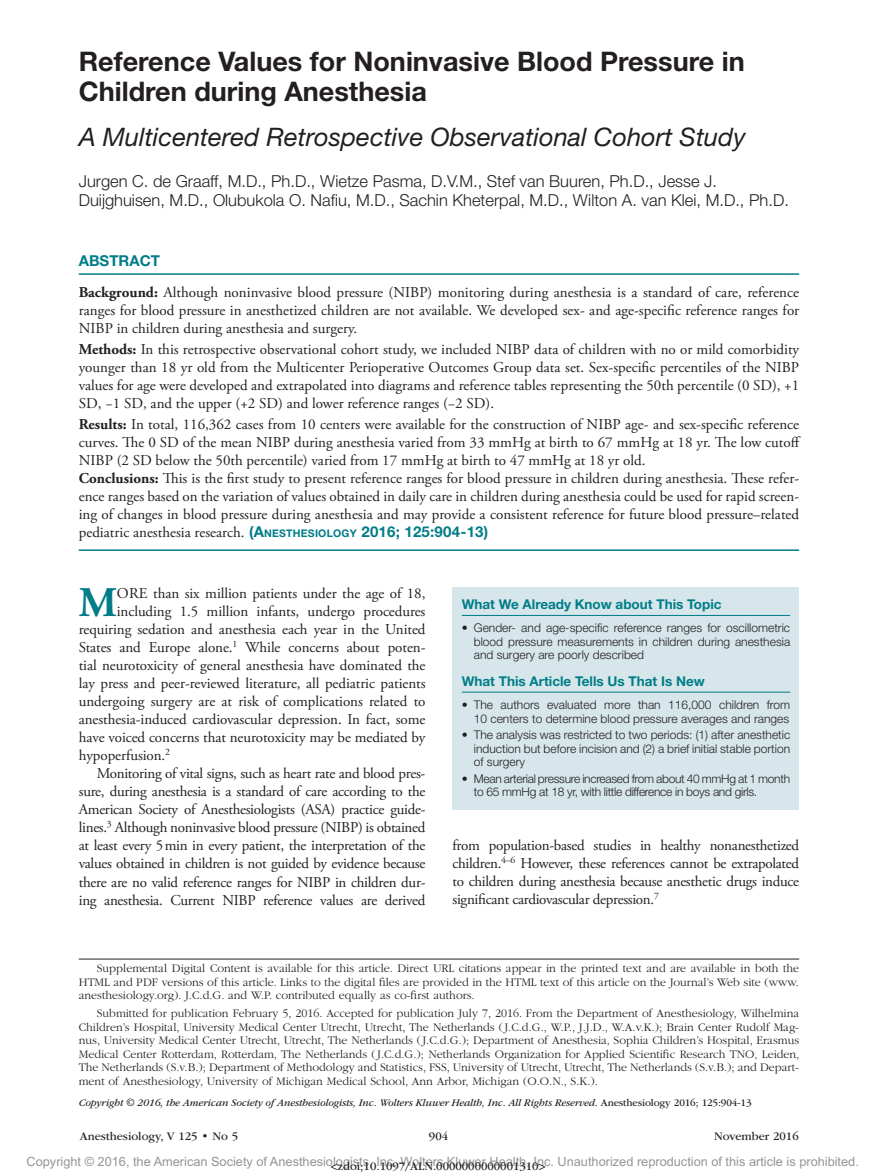
<style>
.page{position:relative;width:878px;height:1175px;background:#fff}
.page>*{position:absolute;margin:0;border:0;box-sizing:border-box;transform-origin:0 0}
.t1{font:700 42.15px "Adobe Garamond Pro";color:#007d88}
.t2{font:700 27px/30px "Helvetica Neue LT Std";color:#231f20}
.t3{font:italic 25.5px "Helvetica Neue LT Std";color:#231f20}
.t4{font:300 16.5px/19.5px "Helvetica Neue LT Std";color:#231f20}
.t5{font:15px/18px "Adobe Garamond Pro";letter-spacing:-.005em;color:#231f20;text-align:justify}
.t6{font:700 15px "Helvetica Neue LT Std";color:#007d88}
.t7{font:700 13.5px "Helvetica Neue LT Std";color:#007d88}
.t8{font:12.75px "Arial MT Std";color:#939598}
.t9{font:300 12px/13.5px "ITC Garamond Std";color:#231f20;text-align:justify}
.t10{font:300 12px/13.5px "Helvetica Neue LT Std";color:#231f20;text-align:justify}
.t11{font:300 12px/13.5px "Helvetica Neue LT Std";letter-spacing:-.025em;color:#231f20}
.t12{font:12px "ITC Garamond Std";color:#231f20}
.t13{font:italic 10.5px "ITC Garamond Std";letter-spacing:-.01em;color:#231f20}
.s1{font-weight:700}
.s2{font-family:"Helvetica Neue LT Std";font-weight:700;color:#007d88}
.s3{font-family:"Helvetica Neue LT Std";font-weight:700;font-size:10.5px;color:#007d88}
.s4{font-style:normal}
</style>
<div class="page">
<div style="left:452px;top:587px;width:347px;height:222px;background:#d6e6ea"></div>
<hr style="left:462px;top:615px;width:328px;height:1px;background:#007d88">
<hr style="left:462px;top:691px;width:328px;height:1px;background:#007d88">
<hr style="left:79px;top:273px;width:720px;height:2px;background:#007d88">
<hr style="left:79px;top:549px;width:720px;height:2px;background:#007d88">
<hr style="left:79px;top:958px;width:720px;height:1px;background:#231f20">
<h2 class="t2" style="left:79px;top:46px;width:667px">Reference Values for Noninvasive Blood Pressure in<br>Children during Anesthesia</h2>
<h3 class="t3" style="left:79px;top:122px;width:668px">A Multicentered Retrospective Observational Cohort Study</h3>
<p class="t4" style="left:79px;top:171px;width:711px">Jurgen C. de Graaff, M.D., Ph.D., Wietze Pasma, D.V.M., Stef van Buuren, Ph.D., Jesse J.<br>Duijghuisen, M.D., Olubukola O. Nafiu, M.D., Sachin Kheterpal, M.D., Wilton A. van Klei, M.D., Ph.D.</p>
<p class="t6" style="left:79px;top:251px;width:83px">ABSTRACT</p>
<p class="t5" style="left:79px;top:284px;width:722px"><span class="s1">Background:</span> Although noninvasive blood pressure (NIBP) monitoring during anesthesia is a standard of care, reference ranges for blood pressure in anesthetized children are not available. We developed sex- and age-specific reference ranges for NIBP in children during anesthesia and surgery.</p>
<p class="t5" style="left:79px;top:341px;width:722px"><span class="s1">Methods:</span> In this retrospective observational cohort study, we included NIBP data of children with no or mild comorbidity younger than 18 yr old from the Multicenter Perioperative Outcomes Group data set. Sex-specific percentiles of the NIBP values for age were developed and extrapolated into diagrams and reference tables representing the 50th percentile (0 SD), +1<br>SD, −1 SD, and the upper (+2 SD) and lower reference ranges (−2 SD).</p>
<p class="t5" style="left:79px;top:416px;width:723px;text-align:left"><span class="s1">Results:</span> In total, 116,362 cases from 10 centers were available for the construction of NIBP age- and sex-specific reference curves. The 0 SD of the mean NIBP during anesthesia varied from 33 mmHg at birth to 67 mmHg at 18 yr. The low cutoff NIBP (2 SD below the 50th percentile) varied from 17 mmHg at birth to 47 mmHg at 18 yr old.<br><span class="s1">Conclusions:</span> This is the first study to present reference ranges for blood pressure in children during anesthesia. These refer&shy;ence ranges based on the variation of values obtained in daily care in children during anesthesia could be used for rapid screen&shy;ing of changes in blood pressure during anesthesia and may provide a consistent reference for future blood pressure–related pediatric anesthesia research. <span class="s2">(A</span><span class="s3">NESTHESIOLOGY</span> <span class="s2">2016; 125:904-13)</span></p>
<h1 class="t1" style="left:79px;top:578px;width:40px">M</h1>
<p class="t5" style="left:117px;top:585px;width:310px">ore than six million patients under the age of 18,</p>
<p class="t5" style="left:117px;top:603px;width:310px">including 1.5 million infants, undergo procedures</p>
<p class="t5" style="left:79px;top:621px;width:348px">requiring sedation and anesthesia each year in the United</p>
<p class="t5" style="left:79px;top:639px;width:348px">States and Europe alone.<sup>1</sup> While concerns about poten-</p>
<p class="t5" style="left:79px;top:657px;width:348px">tial neurotoxicity of general anesthesia have dominated the</p>
<p class="t5" style="left:79px;top:675px;width:348px">lay press and peer-reviewed literature, all pediatric patients</p>
<p class="t5" style="left:79px;top:693px;width:348px">undergoing surgery are at risk of complications related to</p>
<p class="t5" style="left:79px;top:711px;width:348px">anesthesia-induced cardiovascular depression. In fact, some</p>
<p class="t5" style="left:79px;top:729px;width:348px">have voiced concerns that neurotoxicity may be mediated by</p>
<p class="t5" style="left:79px;top:747px;width:93px">hypoperfusion.<sup>2</sup></p>
<p class="t5" style="left:97px;top:765px;width:330px">Monitoring of vital signs, such as heart rate and blood pres-</p>
<p class="t5" style="left:79px;top:783px;width:348px">sure, during anesthesia is a standard of care according to the</p>
<p class="t5" style="left:79px;top:801px;width:348px">American Society of Anesthesiologists (ASA) practice guide-</p>
<p class="t5" style="left:79px;top:819px;width:348px">lines.<sup>3</sup> Although noninvasive blood pressure (NIBP) is obtained</p>
<p class="t5" style="left:79px;top:837px;width:348px">at least every 5min in every patient, the interpretation of the</p>
<p class="t5" style="left:79px;top:855px;width:348px">values obtained in children is not guided by evidence because</p>
<p class="t5" style="left:79px;top:873px;width:348px">there are no valid reference ranges for NIBP in children dur-</p>
<p class="t5" style="left:79px;top:891px;width:348px">ing anesthesia. Current NIBP reference values are derived</p>
<p class="t7" style="left:462px;top:596px;width:261px">What We Already Know about This Topic</p>
<p class="t10" style="left:474px;top:621px;width:318px;text-indent:-12px">• Gender- and age-specific reference ranges for oscillometric blood pressure measurements in children during anesthesia and surgery are poorly described</p>
<p class="t7" style="left:462px;top:672px;width:244px">What This Article Tells Us That Is New</p>
<p class="t10" style="left:462px;top:697px;width:330px;text-align:right">• The authors evaluated more than 116,000 children from<br>10 centers to determine blood pressure averages and ranges</p>
<p class="t10" style="left:474px;top:727px;width:318px;text-indent:-12px">• The analysis was restricted to two periods: (1) after anesthetic induction but before incision and (2) a brief initial stable portion of surgery</p>
<p class="t11" style="left:474px;top:771px;width:318px;text-indent:-12px">• Mean arterial pressure increased from about 40 mmHg at 1 month to 65 mmHg at 18 yr, with little difference in boys and girls.</p>
<p class="t5" style="left:452px;top:837px;width:348px">from population-based studies in healthy nonanesthetized children.<sup>4–6</sup> However, these references cannot be extrapolated to children during anesthesia because anesthetic drugs induce significant cardiovascular depression.<sup>7</sup></p>
<p class="t9" style="left:79px;top:961px;width:722px;text-indent:18px">Supplemental Digital Content is available for this article. Direct URL citations appear in the printed text and are available in both the HTML and PDF versions of this article. Links to the digital files are provided in the HTML text of this article on the Journal’s Web site (www. anesthesiology.org). J.C.d.G. and W.P. contributed equally as co-first authors.</p>
<p class="t9" style="left:79px;top:1006px;width:722px;text-indent:18px">Submitted for publication February 5, 2016. Accepted for publication July 7, 2016. From the Department of Anesthesiology, Wilhelmina Children’s Hospital, University Medical Center Utrecht, Utrecht, The Netherlands (J.C.d.G., W.P., J.J.D., W.A.v.K.); Brain Center Rudolf Mag&shy;nus, University Medical Center Utrecht, Utrecht, The Netherlands (J.C.d.G.); Department of Anesthesia, Sophia Children’s Hospital, Erasmus Medical Center Rotterdam, Rotterdam, The Netherlands (J.C.d.G.); Netherlands Organization for Applied Scientific Research TNO, Leiden, The Netherlands (S.v.B.); Department of Methodology and Statistics, FSS, University of Utrecht, Utrecht, The Netherlands (S.v.B.); and Depart&shy;ment of Anesthesiology, University of Michigan Medical School, Ann Arbor, Michigan (O.O.N., S.K.).</p>
<p class="t13" style="left:79px;top:1096px;width:674px">Copyright © 2016, the American Society of Anesthesiologists, Inc. Wolters Kluwer Health, Inc. All Rights Reserved. <span class="s4">Anesthesiology 2016; 125:904-13</span></p>
<p class="t12" style="left:80px;top:1130px;width:160px">Anesthesiology, V 125 • No 5</p>
<p class="t12" style="left:429px;top:1130px;width:21px">904</p>
<p class="t12" style="left:714px;top:1130px;width:86px">November 2016</p>
<p class="t8" style="left:27px;top:1154px;width:833px">Copyright © 2016, the American Society of Anesthesiologists, Inc. Wolters Kluwer Health, Inc. Unauthorized reproduction of this article is prohibited.</p>
<p class="t12" style="left:330px;top:1159px;width:216px">&lt;zdoi;10.1097/ALN.0000000000001310&gt;</p>
</div>
